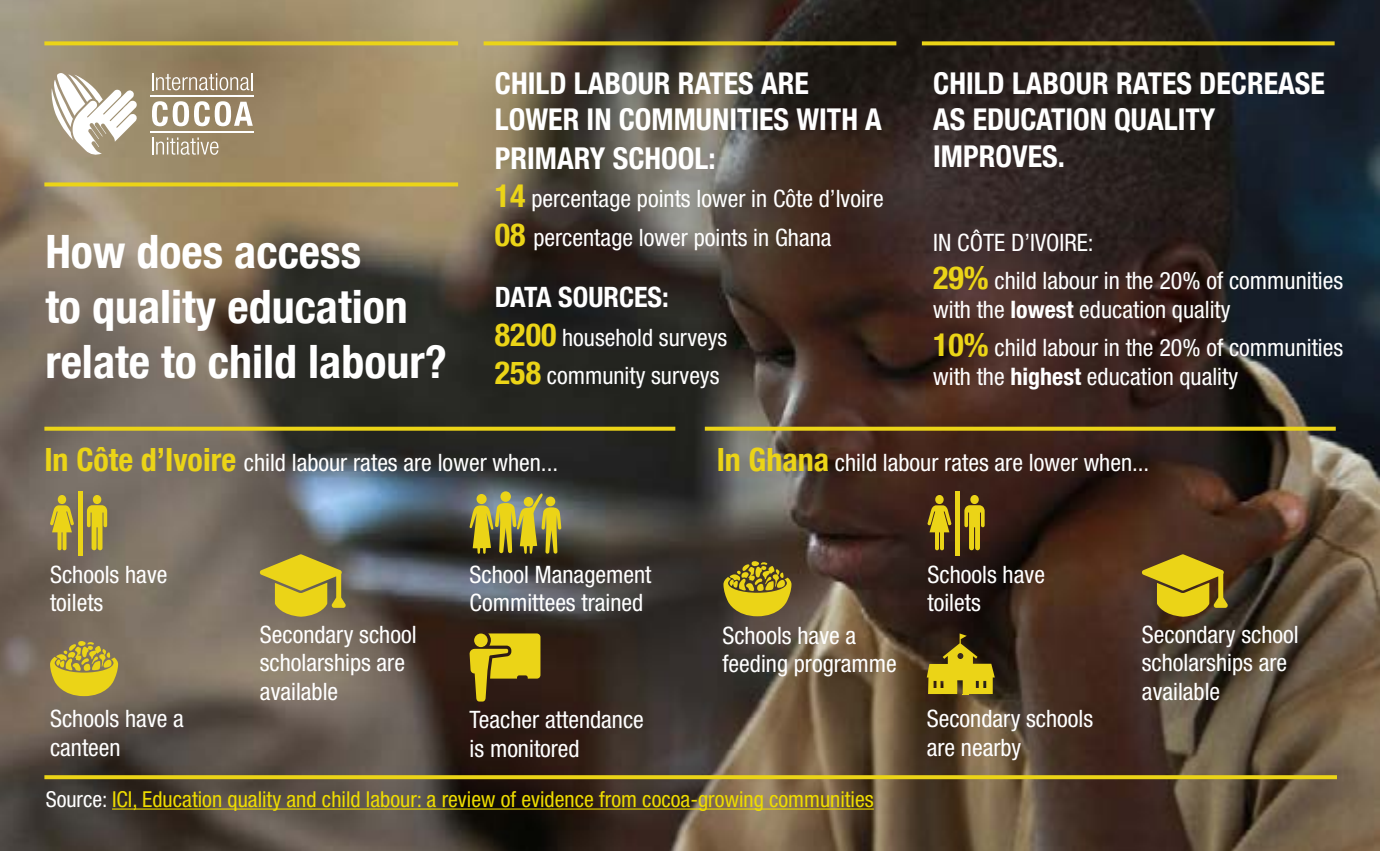
<style>
.page{position:relative;width:1380px;height:851px;background:#fff}
.page>*{position:absolute;margin:0;border:0;box-sizing:border-box;transform-origin:0 0}
.t1{font:700 condensed 46px/55.2px "Helvetica Neue LT Com";color:#fff}
.t2{font:700 condensed 30px/36px "Helvetica Neue LT Com";color:#fff}
.t3{font:700 condensed 28px "Helvetica Neue LT Com";color:#fff}
.t4{font:condensed 24px/28.8px "Helvetica Neue LT Std";color:#fff}
.t5{font:condensed 22px "Helvetica Neue LT Std";color:#eedc00}
.s1{font-family:"Helvetica Neue LT Com";font-weight:700;font-size:32px;color:#ebd417}
.s2{font-family:"Helvetica Neue LT Com";font-weight:700}
.s3{color:#fff}
</style>
<div class="page">
<img style="left:0;top:0;width:1380px;height:850px">
<svg style="left:44px;top:41px;width:414px;height:4px;background:#e3cc1e"></svg>
<svg style="left:44px;top:182px;width:414px;height:4px;background:#e2cc20"></svg>
<svg style="left:922px;top:41px;width:413px;height:4px;background:#d7c217"></svg>
<svg style="left:484px;top:41px;width:412px;height:4px;background:#dbc519"></svg>
<svg style="left:44px;top:426px;width:631px;height:4px;background:#cdb91c"></svg>
<svg style="left:705px;top:426px;width:631px;height:4px;background:#cdb719"></svg>
<svg style="left:44px;top:775px;width:1293px;height:4px;background:#e3cc18"></svg>
<svg style="left:469px;top:633px;width:71px;height:68px;background:#9f8a16"></svg>
<div style="left:474px;top:633px;width:14px;height:14px;background:#ebd417;border-radius:50%"></div>
<svg style="left:259px;top:554px;width:87px;height:62px;background:#b5a432"></svg>
<svg style="left:1141px;top:554px;width:87px;height:62px;background:#a78f1c"></svg>
<svg style="left:50px;top:495px;width:24px;height:55px"></svg>
<svg style="left:87px;top:495px;width:20px;height:55px"></svg>
<hr style="left:78px;top:491px;width:4px;height:65px;background:#ebd417">
<svg style="left:928px;top:495px;width:23px;height:55px"></svg>
<svg style="left:964px;top:495px;width:21px;height:55px"></svg>
<hr style="left:956px;top:491px;width:4px;height:65px;background:#ebd417">
<svg style="left:50px;top:640px;width:68px;height:56px;background:#bba836"></svg>
<svg style="left:723px;top:560px;width:68px;height:56px;background:#a08e20"></svg>
<svg style="left:469px;top:492px;width:92px;height:61px;background:#a1993b"></svg>
<svg style="left:927px;top:633px;width:68px;height:62px;background:#8e7c14"></svg>
<svg style="left:51px;top:73px;width:87px;height:83px"></svg>
<svg style="left:152px;top:73px;width:101px;height:17px;background:#af9f89"></svg>
<svg style="left:152px;top:101px;width:101px;height:25px"></svg>
<svg style="left:152px;top:137px;width:66px;height:18px"></svg>
<hr style="left:151px;top:95px;width:103px;height:2px;background:#fff">
<hr style="left:151px;top:131px;width:103px;height:2px;background:#fff">
<hr style="left:112px;top:808px;width:762px;height:1px;background:#eedc00">
<h1 class="t1" style="left:45px;top:224px;width:403px">How does access<br>to quality education relate to child labour?</h1>
<p class="t2" style="left:495px;top:65px;width:388px;line-height:37.2px">CHILD LABOUR RATES ARE<br>LOWER IN COMMUNITIES WITH A<br>PRIMARY SCHOOL:</p>
<p class="t4" style="left:495px;top:179px;width:390px;line-height:38.4px"><span class="s1">14</span> percentage points lower in Côte d’Ivoire<br><span class="s1">08</span> percentage lower points in Ghana</p>
<p class="t3" style="left:495px;top:281px;width:175px">DATA SOURCES:</p>
<p class="t4" style="left:495px;top:318px;width:234px;line-height:38.4px"><span class="s1">8200</span> household surveys<br><span class="s1">258</span> community surveys</p>
<p class="t2" style="left:933px;top:66px;width:393px">CHILD LABOUR RATES DECREASE<br>AS EDUCATION QUALITY<br>IMPROVES.</p>
<p class="t4" style="left:933px;top:223px;width:412px;line-height:38.4px">IN CÔTE D’IVOIRE:<br><span class="s1">29%</span> child labour in the 20% of communities</p>
<p class="t4" style="left:933px;top:290px;width:412px;line-height:38.4px">with the <span class="s2">lowest</span> education quality<br><span class="s1">10%</span> child labour in the 20% of communities</p>
<p class="t4" style="left:933px;top:362px;width:306px">with the <span class="s2">highest</span> education quality</p>
<p class="t4" style="left:44px;top:448px;width:515px"><span class="s1">In Côte d’Ivoire</span> child labour rates are lower when...</p>
<p class="t4" style="left:717px;top:448px;width:434px"><span class="s1">In Ghana</span> child labour rates are lower when...</p>
<p class="t4" style="left:50px;top:559px;width:119px">Schools have toilets</p>
<p class="t4" style="left:928px;top:559px;width:119px">Schools have toilets</p>
<p class="t4" style="left:470px;top:559px;width:183px">School Management<br>Committees trained</p>
<p class="t4" style="left:50px;top:704px;width:135px">Schools have a canteen</p>
<p class="t4" style="left:260px;top:619px;width:158px">Secondary school scholarships are available</p>
<p class="t4" style="left:470px;top:705px;width:176px">Teacher attendance is monitored</p>
<p class="t4" style="left:722px;top:620px;width:176px">Schools have a feeding programme</p>
<p class="t5" style="left:46px;top:786px;width:830px"><span class="s3">Source:</span> ICI, Education quality and child labour: a review of evidence from cocoa-growing communities</p>
<p class="t4" style="left:927px;top:704px;width:168px">Secondary schools are nearby</p>
<p class="t4" style="left:1142px;top:619px;width:158px">Secondary school scholarships are available</p>
</div>
